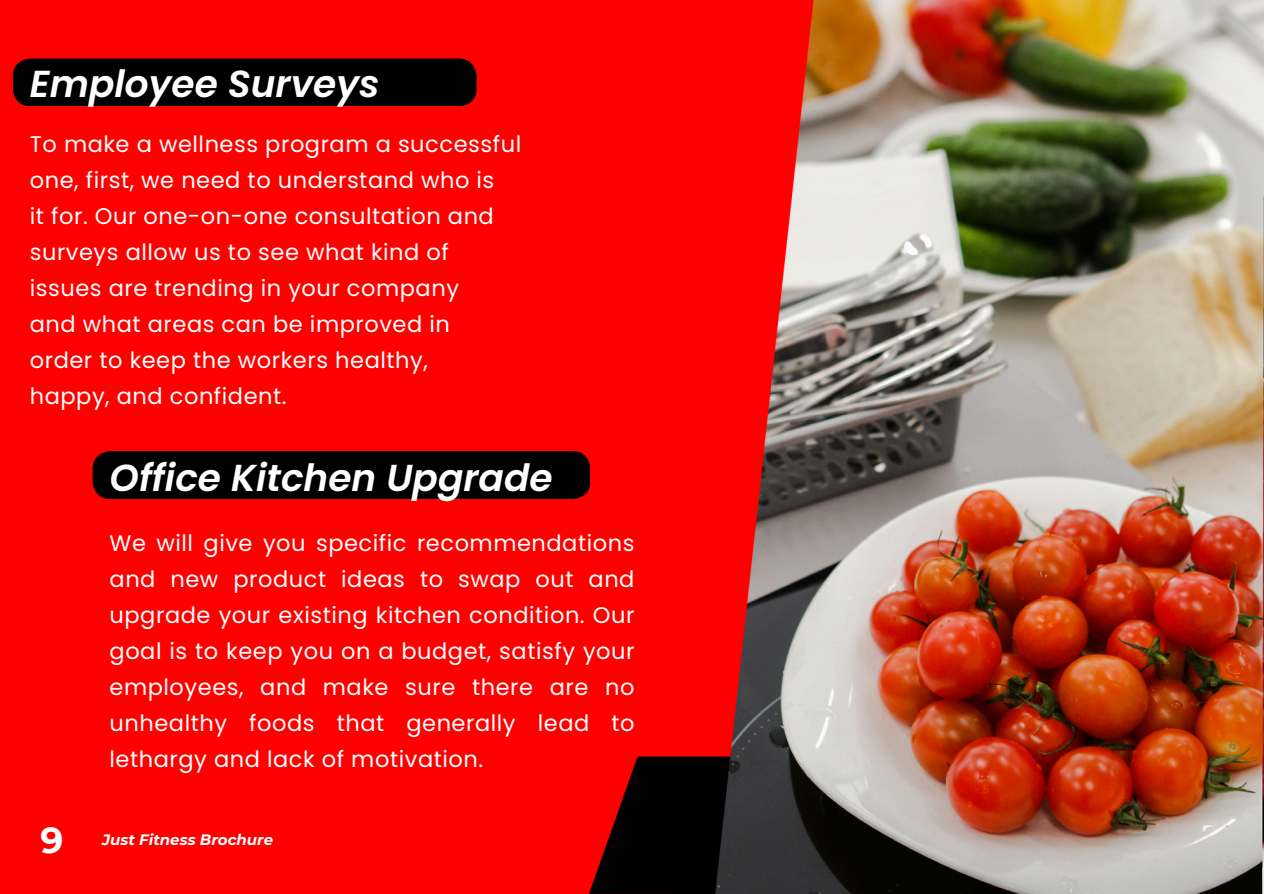
<style>
.page{position:relative;width:1264px;height:894px;background:#fff}
.page>*{position:absolute;margin:0;border:0;box-sizing:border-box;transform-origin:0 0}
.t1{font:italic 600 37.5px "Poppins";color:#fff}
.t2{font:700 36px "Montserrat";color:#fff}
.t3{font:22.5px/36px "Poppins";letter-spacing:.025em;color:#fff}
.t4{font:italic 700 15px "Montserrat";color:#fff}
</style>
<div class="page">
<div style="left:0;top:0;width:1263px;height:893px;background:#f00"></div>
<svg style="left:589px;top:756px;width:126px;height:137px"></svg>
<div style="left:13px;top:58px;width:463px;height:48px;background:#000;border-radius:18px"></div>
<div style="left:93px;top:451px;width:497px;height:48px;background:#000;border-radius:18px"></div>
<img style="left:715px;top:0;width:548px;height:893px">
<h2 class="t1" style="left:30px;top:57px;width:351px">Employee Surveys</h2>
<p class="t3" style="left:30px;top:126px;width:493px">To make a wellness program a successful one, first, we need to understand who is<br>it for. Our one-on-one consultation and surveys allow us to see what kind of issues are trending in your company<br>and what areas can be improved in<br>order to keep the workers healthy,<br>happy, and confident.</p>
<h1 class="t1" style="left:110px;top:451px;width:444px">Office Kitchen Upgrade</h1>
<h1 class="t3" style="left:110px;top:525px;width:526px;text-align:justify">We will give you specific recommendations and new product ideas to swap out and upgrade your existing kitchen condition. Our goal is to keep you on a budget, satisfy your employees, and make sure there are no unhealthy foods that generally lead to lethargy and lack of motivation.</h1>
<p class="t2" style="left:41px;top:817px;width:24px">9</p>
<h2 class="t4" style="left:102px;top:830px;width:172px">Just Fitness Brochure</h2>
</div>
